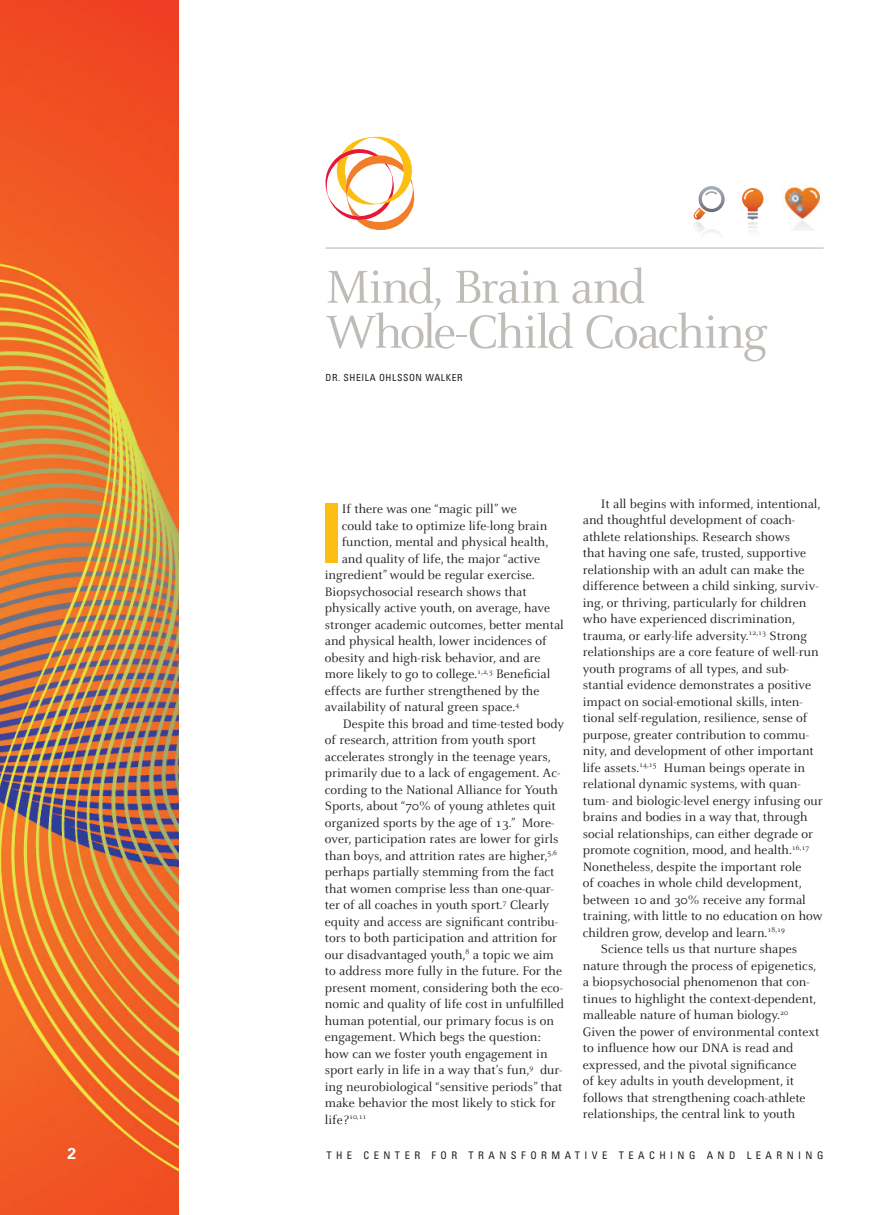
<style>
.page{position:relative;width:891px;height:1215px;background:#fff}
.page>*{position:absolute;margin:0;border:0;box-sizing:border-box;transform-origin:0 0}
.feature_headline{font:700 condensed 82.05px "Univers";color:#fdbe12}
.feature_headline-2{font:51px/45px "Celeste";letter-spacing:-.04em;color:#bfbbb7}
.cover__headline{font:700 15.75px "Univers";color:#fff}
.body__indent{font:13.5px/16.5px "Celeste";color:#231f20}
.feature_headline-3{font:13.5px "Celeste";color:#231f20}
.cover__headline-2{font:condensed 10.5px "Univers";letter-spacing:.425em;color:#231f20}
.feature_headline-4{font:condensed 9.75px "Univers";letter-spacing:.06em;color:#231f20}
</style>
<div class="page">
<img style="left:0;top:0;width:178px;height:1215px">
<hr style="left:326px;top:248px;width:498px;height:1px;background:#bfbbb7">
<svg style="left:693px;top:186px;width:32px;height:48px"></svg>
<svg style="left:742px;top:188px;width:21px;height:43px"></svg>
<svg style="left:326px;top:137px;width:88px;height:93px"></svg>
<img style="left:784px;top:185px;width:37px;height:45px">
<p class="feature_headline-2" style="left:326px;top:266px;width:444px">Mind, Brain and<br>Whole-Child Coaching</p>
<p class="feature_headline-4" style="left:326px;top:371px;width:139px">DR. SHEILA OHLSSON WALKER</p>
<p class="feature_headline" style="left:320px;top:483px;width:24px">I</p>
<p class="feature_headline-3" style="left:342px;top:502px;width:177px">If there was one “magic pill” we</p>
<p class="feature_headline-3" style="left:342px;top:518px;width:207px">could take to optimize life-long brain</p>
<p class="feature_headline-3" style="left:342px;top:535px;width:208px">function, mental and physical health,</p>
<p class="feature_headline-3" style="left:342px;top:551px;width:200px">and quality of life, the major “active</p>
<p class="feature_headline-3" style="left:325px;top:568px;width:211px">ingredient” would be regular exercise.</p>
<p class="feature_headline-3" style="left:325px;top:584px;width:203px">Biopsychosocial research shows that</p>
<p class="feature_headline-3" style="left:325px;top:601px;width:227px">physically active youth, on average, have</p>
<p class="feature_headline-3" style="left:325px;top:617px;width:240px">stronger academic outcomes, better mental</p>
<p class="feature_headline-3" style="left:325px;top:634px;width:223px">and physical health, lower incidences of</p>
<p class="feature_headline-3" style="left:325px;top:650px;width:217px">obesity and high-risk behavior, and are</p>
<p class="feature_headline-3" style="left:325px;top:667px;width:227px">more likely to go to college.<sup>1,2,3</sup> Beneficial</p>
<p class="feature_headline-3" style="left:325px;top:683px;width:216px">effects are further strengthened by the</p>
<p class="feature_headline-3" style="left:325px;top:700px;width:196px">availability of natural green space.<sup>4</sup></p>
<p class="body__indent" style="left:325px;top:715px;width:241px;text-indent:18px">Despite this broad and time-tested body of research, attrition from youth sport accelerates strongly in the teenage years, primarily due to a lack of engagement. Ac&shy;cording to the National Alliance for Youth Sports, about “70% of young athletes quit organized sports by the age of 13.” More&shy;over, participation rates are lower for girls than boys, and attrition rates are higher,<sup>5,6 </sup>perhaps partially stemming from the fact that women comprise less than one-quar&shy;ter of all coaches in youth sport.<sup>7</sup> Clearly equity and access are significant contribu&shy;tors to both participation and attrition for our disadvantaged youth,<sup>8</sup> a topic we aim to address more fully in the future. For the present moment, considering both the eco&shy;nomic and quality of life cost in unfulfilled human potential, our primary focus is on engagement. Which begs the question: how can we foster youth engagement in sport early in life in a way that’s fun,<sup>9</sup> dur&shy;ing neurobiological “sensitive periods” that make behavior the most likely to stick for life?<sup>10,11</sup></p>
<p class="body__indent" style="left:583px;top:495px;width:241px;text-indent:18px">It all begins with informed, intentional, and thoughtful development of coach&shy;athlete relationships. Research shows<br>that having one safe, trusted, supportive relationship with an adult can make the difference between a child sinking, surviv&shy;ing, or thriving, particularly for children who have experienced discrimination, trauma, or early-life adversity.<sup>12,13</sup> Strong relationships are a core feature of well-run youth programs of all types, and sub&shy;stantial evidence demonstrates a positive impact on social-emotional skills, inten&shy;tional self-regulation, resilience, sense of purpose, greater contribution to commu&shy;nity, and development of other important life assets.<sup>14,15</sup> Human beings operate in relational dynamic systems, with quan&shy;tum- and biologic-level energy infusing our brains and bodies in a way that, through social relationships, can either degrade or promote cognition, mood, and health.<sup>16,17<br></sup>Nonetheless, despite the important role<br>of coaches in whole child development, between 10 and 30% receive any formal training, with little to no education on how children grow, develop and learn.<sup>18,19</sup></p>
<p class="body__indent" style="left:583px;top:941px;width:238px;text-indent:18px">Science tells us that nurture shapes nature through the process of epigenetics, a biopsychosocial phenomenon that con&shy;tinues to highlight the context-dependent, malleable nature of human biology.<sup>20<br></sup>Given the power of environmental context to influence how our DNA is read and expressed, and the pivotal significance<br>of key adults in youth development, it follows that strengthening coach-athlete relationships, the central link to youth</p>
<p class="cover__headline" style="left:68px;top:1145px;width:10px">2</p>
<p class="cover__headline-2" style="left:326px;top:1149px;width:499px">THE CENTER FOR TRANSFORMATIVE TEACHING AND LEARNING</p>
</div>
